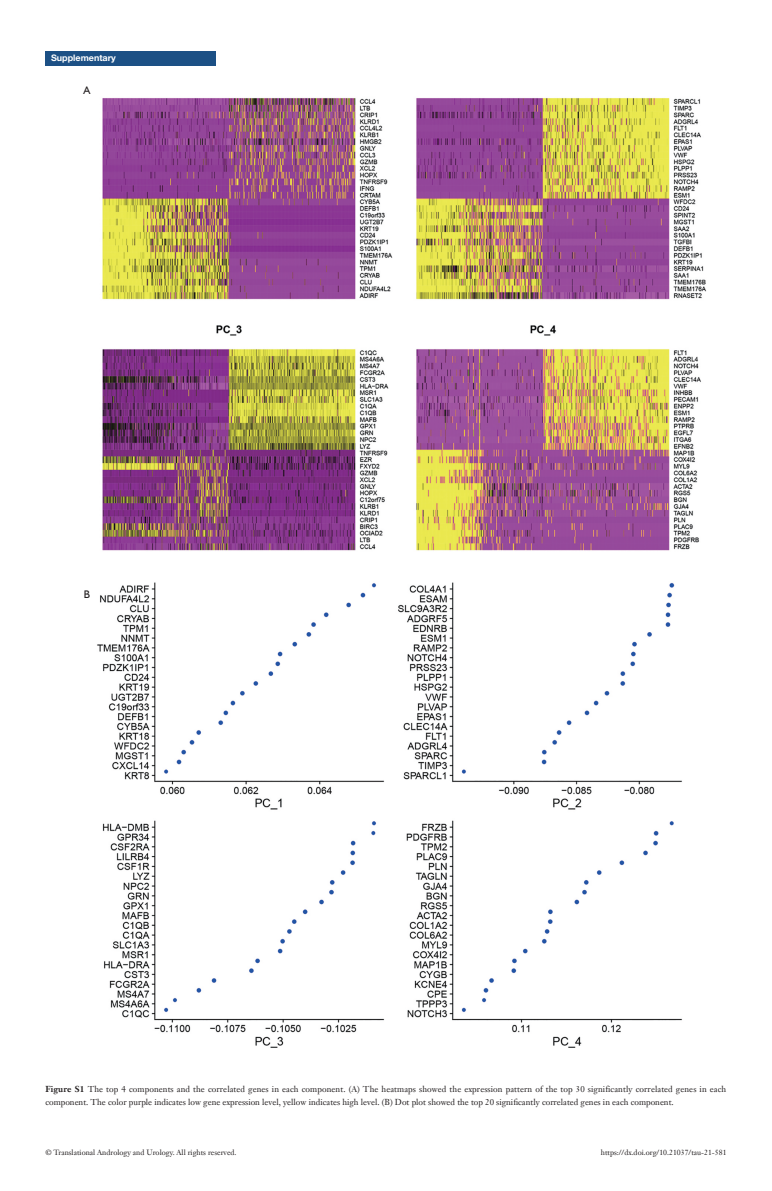
<style>
.page{position:relative;width:772px;height:1191px;background:#fff}
.page>*{position:absolute;margin:0;border:0;box-sizing:border-box;transform-origin:0 0}
.t1{font:11px "Humanist 521 BT";color:#231f20}
.栏目{font:700 9px "Helvetica Neue LT Pro";color:#fff}
.t2{font:8.5px/13px "Janson Text LT";color:#231f20}
.t3{font:7.5px "Janson Text LT";color:#231f20}
.s1{font-weight:700}
</style>
<div class="page">
<img style="left:97px;top:98px;width:609px;height:950px">
<div style="left:45px;top:51px;width:170px;height:14px;background:#1c5085"></div>
<p class="栏目" style="left:51px;top:52px;width:66px">Supplementary</p>
<p class="t1" style="left:84px;top:84px;width:8px">A</p>
<p class="t1" style="left:84px;top:587px;width:8px">B</p>
<p class="t2" style="left:45px;top:1082px;width:682px"><span class="s1">Figure S1</span> The top 4 components and the correlated genes in each component. (A) The heatmaps showed the expression pattern of the top 30 significantly correlated genes in each component. The color purple indicates low gene expression level, yellow indicates high level. (B) Dot plot showed the top 20 significantly correlated genes in each component.</p>
<p class="t3" style="left:45px;top:1147px;width:192px">© Translational Andrology and Urology. All rights reserved.</p>
<p class="t3" style="left:600px;top:1147px;width:127px">https://dx.doi.org/10.21037/tau-21-581</p>
</div>
